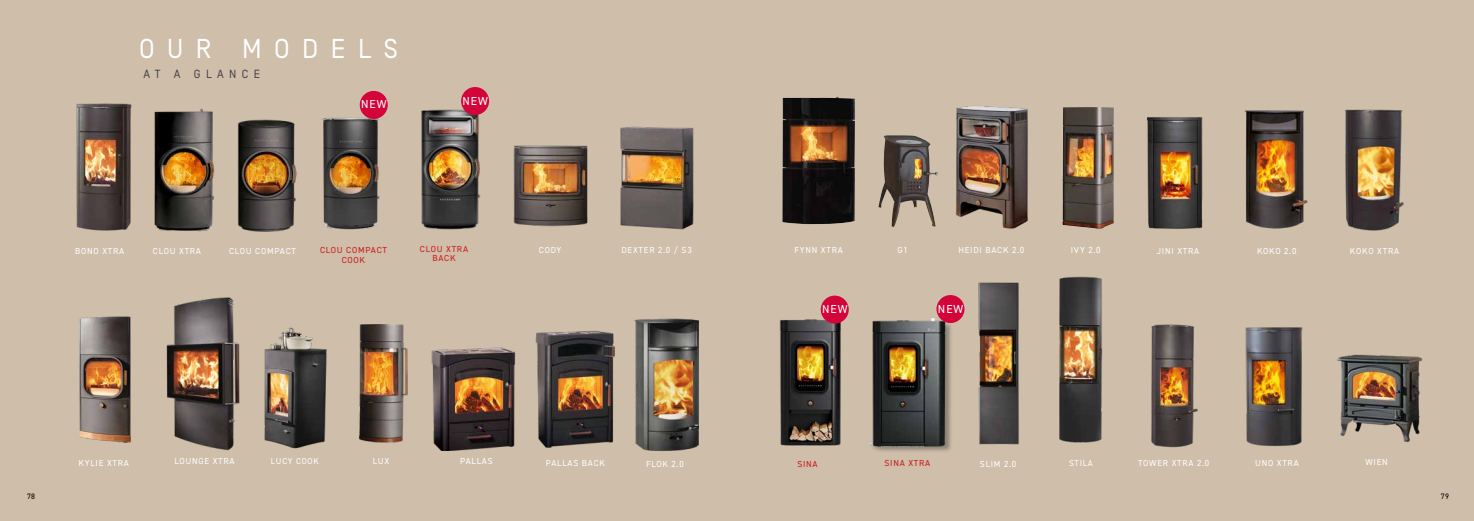
<style>
.page{position:relative;width:1474px;height:521px;background:#fff}
.page>*{position:absolute;margin:0;border:0;box-sizing:border-box;transform-origin:0 0}
.t1{font:27.3px "Simplon Norm";letter-spacing:.455em;color:#fff}
.t2{font:11.81px "Simplon Norm";letter-spacing:.455em;color:#433e47}
.t3{font:11.64px "DIN2014";letter-spacing:.085em;color:#fff}
.t4{font:8.75px "DIN2014";letter-spacing:.085em;color:#fff}
.t5{font:8.75px/10.2px "DIN2014";letter-spacing:.085em;color:#cd1719;text-align:center}
.t6{font:8.49px "DIN2014";letter-spacing:.085em;color:#fff}
.t7{font:7.88px "DIN2014";color:#000}
</style>
<div class="page">
<div style="left:0;top:0;width:1473px;height:521px;background:#cebeaa"></div>
<img style="left:620px;top:126px;width:74px;height:104px">
<img style="left:978px;top:282px;width:41px;height:163px">
<img style="left:1059px;top:276px;width:44px;height:167px">
<img style="left:76px;top:103px;width:56px;height:128px">
<img style="left:154px;top:108px;width:61px;height:124px">
<img style="left:1151px;top:324px;width:47px;height:124px">
<img style="left:237px;top:119px;width:60px;height:113px">
<img style="left:513px;top:145px;width:75px;height:82px">
<img style="left:359px;top:324px;width:48px;height:119px">
<img style="left:431px;top:347px;width:85px;height:104px">
<img style="left:535px;top:330px;width:80px;height:118px">
<img style="left:79px;top:316px;width:52px;height:127px">
<img style="left:166px;top:297px;width:74px;height:154px">
<img style="left:264px;top:327px;width:63px;height:122px">
<img style="left:1245px;top:327px;width:58px;height:119px">
<img style="left:1337px;top:354px;width:86px;height:88px">
<img style="left:1062px;top:107px;width:51px;height:122px">
<img style="left:956px;top:106px;width:72px;height:123px">
<img style="left:1244px;top:110px;width:64px;height:119px">
<img style="left:1345px;top:109px;width:59px;height:122px">
<img style="left:1147px;top:117px;width:56px;height:112px">
<img style="left:782px;top:97px;width:73px;height:128px">
<img style="left:878px;top:135px;width:61px;height:92px">
<img style="left:321px;top:114px;width:64px;height:116px">
<img style="left:421px;top:105px;width:65px;height:125px">
<div style="left:360px;top:91px;width:28px;height:28px;background:#d3043a;border-radius:50%"></div>
<div style="left:461px;top:87px;width:28px;height:28px;background:#d3043a;border-radius:50%"></div>
<img style="left:634px;top:318px;width:64px;height:133px">
<div style="left:869px;top:319px;width:84px;height:134px;background:#000;opacity:.31"></div>
<img style="left:868px;top:318px;width:83px;height:131px">
<div style="left:936px;top:295px;width:28px;height:28px;background:#d3043a;border-radius:50%"></div>
<img style="left:779px;top:318px;width:67px;height:128px">
<div style="left:820px;top:296px;width:28px;height:28px;background:#d3043a;border-radius:50%"></div>
<h1 class="t1" style="left:139px;top:34px;width:260px">OUR MODELS</h1>
<h2 class="t2" style="left:143px;top:68px;width:118px">AT A GLANCE</h2>
<h3 class="t3" style="left:361px;top:97px;width:27px">NEW</h3>
<h3 class="t3" style="left:462px;top:93px;width:27px">NEW</h3>
<p class="t4" style="left:75px;top:245px;width:51px">BONO XTRA</p>
<p class="t4" style="left:153px;top:245px;width:50px">CLOU XTRA</p>
<p class="t5" style="left:320px;top:244px;width:68px">CLOU COMPACT<br>COOK</p>
<p class="t5" style="left:420px;top:245px;width:50px;line-height:8.5px">CLOU XTRA<br>BACK</p>
<p class="t4" style="left:229px;top:245px;width:68px">CLOU COMPACT</p>
<p class="t4" style="left:539px;top:245px;width:24px">CODY</p>
<p class="t4" style="left:621px;top:245px;width:72px">DEXTER 2.0 / S3</p>
<p class="t4" style="left:1070px;top:244px;width:31px">IVY 2.0</p>
<p class="t4" style="left:794px;top:245px;width:50px">FYNN XTRA</p>
<p class="t4" style="left:897px;top:245px;width:12px">G1</p>
<p class="t4" style="left:958px;top:245px;width:67px">HEIDI BACK 2.0</p>
<p class="t4" style="left:1156px;top:246px;width:44px">JINI XTRA</p>
<p class="t4" style="left:1256px;top:246px;width:41px">KOKO 2.0</p>
<p class="t4" style="left:1349px;top:246px;width:51px">KOKO XTRA</p>
<h3 class="t3" style="left:822px;top:302px;width:27px">NEW</h3>
<h3 class="t3" style="left:938px;top:301px;width:27px">NEW</h3>
<p class="t4" style="left:79px;top:457px;width:52px">KYLIE XTRA</p>
<p class="t4" style="left:174px;top:456px;width:62px">LOUNGE XTRA</p>
<p class="t6" style="left:271px;top:456px;width:49px">LUCY COOK</p>
<p class="t4" style="left:373px;top:455px;width:18px">LUX</p>
<p class="t4" style="left:460px;top:456px;width:34px">PALLAS</p>
<p class="t4" style="left:546px;top:457px;width:61px">PALLAS BACK</p>
<p class="t4" style="left:1254px;top:457px;width:45px">UNO XTRA</p>
<p class="t4" style="left:1365px;top:457px;width:24px">WIEN</p>
<p class="t4" style="left:1138px;top:457px;width:73px">TOWER XTRA 2.0</p>
<p class="t4" style="left:979px;top:458px;width:38px">SLIM 2.0</p>
<p class="t6" style="left:1069px;top:457px;width:25px">STILA</p>
<p class="t5" style="left:884px;top:458px;width:47px">SINA XTRA</p>
<p class="t4" style="left:646px;top:458px;width:39px">FLOK 2.0</p>
<p class="t5" style="left:797px;top:459px;width:22px">SINA</p>
<p class="t7" style="left:27px;top:491px;width:10px">78</p>
<p class="t7" style="left:1440px;top:491px;width:10px">79</p>
</div>
